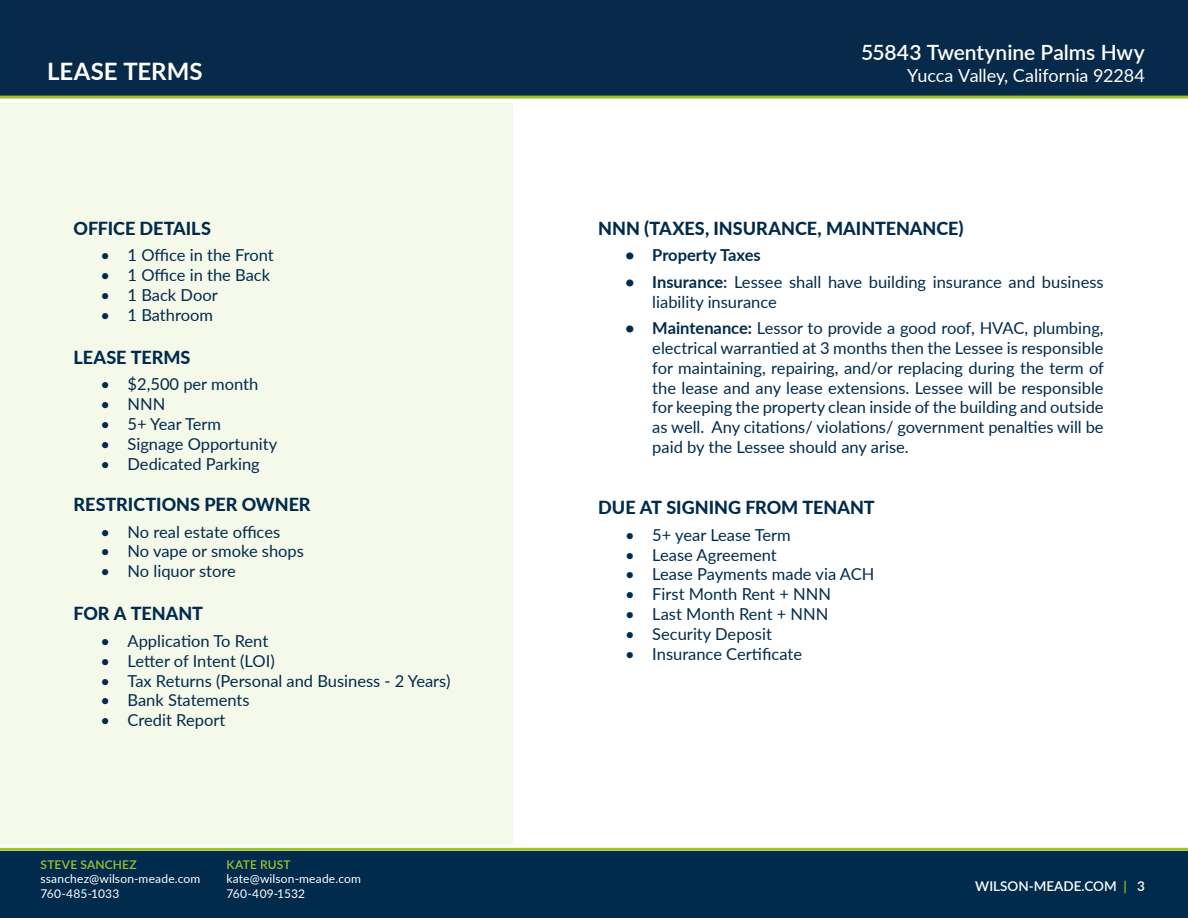
<style>
.page{position:relative;width:1188px;height:918px;background:#fff}
.page>*{position:absolute;margin:0;border:0;box-sizing:border-box;transform-origin:0 0}
.t1{font:700 24px "Lato";color:#fff}
.t2{font:600 21px "Lato";letter-spacing:-.005em;color:#fff}
.t3{font:800 18px "Lato";color:#012b4c}
.t4{font:18px "Lato";letter-spacing:-.005em;color:#fff}
.t5{font:16.5px/19.8px "Lato";color:#012b4c}
.t6{font:700 16.5px "Lato";color:#012b4c}
.t7{font:600 13.5px "Lato";color:#fff}
.t8{font:12px/14.4px "Lato";letter-spacing:.015em;color:#fff}
.t9{font:600 12px "Lato";letter-spacing:.015em;color:#9fc131}
.s1{font-weight:700}
.s2{font-weight:600}
.s3{color:#9fc131}
</style>
<div class="page">
<div style="left:0;top:851px;width:1188px;height:67px;background:#012b4c"></div>
<div style="left:0;top:0;width:1188px;height:96px;background:#082a4a"></div>
<hr style="left:0;top:96px;width:1188px;height:3px;background:#9fc131">
<hr style="left:0;top:848px;width:1188px;height:3px;background:#9fc131">
<div style="left:0;top:103px;width:513px;height:740px;background:#f5f9ea"></div>
<p class="t1" style="left:47px;top:54px;width:157px">LEASE TERMS</p>
<p class="t3" style="left:74px;top:215px;width:139px">OFFICE DETAILS</p>
<p class="t5" style="left:101px;top:245px;width:175px">• 1 Office in the Front</p>
<p class="t5" style="left:101px;top:265px;width:171px">• 1 Office in the Back</p>
<p class="t5" style="left:101px;top:284px;width:119px">• 1 Back Door</p>
<p class="t5" style="left:101px;top:304px;width:114px">• 1 Bathroom</p>
<p class="t3" style="left:74px;top:344px;width:118px">LEASE TERMS</p>
<p class="t5" style="left:101px;top:374px;width:159px">• $2,500 per month</p>
<p class="t5" style="left:101px;top:394px;width:66px">• NNN</p>
<p class="t5" style="left:101px;top:413px;width:122px">• 5+ Year Term</p>
<p class="t5" style="left:101px;top:433px;width:178px">• Signage Opportunity</p>
<p class="t5" style="left:101px;top:453px;width:161px">• Dedicated Parking</p>
<p class="t3" style="left:74px;top:491px;width:239px">RESTRICTIONS PER OWNER</p>
<p class="t5" style="left:101px;top:521px;width:181px">• No real estate offices</p>
<p class="t5" style="left:101px;top:541px;width:205px">• No vape or smoke shops</p>
<p class="t5" style="left:101px;top:561px;width:137px">• No liquor store</p>
<p class="t3" style="left:74px;top:600px;width:131px">FOR A TENANT</p>
<p class="t5" style="left:101px;top:630px;width:169px">• Application To Rent</p>
<p class="t5" style="left:101px;top:650px;width:176px">• Letter of Intent (LOI)</p>
<p class="t5" style="left:101px;top:670px;width:351px">• Tax Returns (Personal and Business - 2 Years)</p>
<p class="t5" style="left:101px;top:690px;width:151px">• Bank Statements</p>
<p class="t5" style="left:101px;top:710px;width:126px">• Credit Report</p>
<p class="t2" style="left:861px;top:37px;width:285px">55843 Twentynine Palms Hwy</p>
<p class="t4" style="left:907px;top:62px;width:239px">Yucca Valley, California 92284</p>
<p class="t3" style="left:598px;top:215px;width:367px">NNN (TAXES, INSURANCE, MAINTENANCE)</p>
<p class="t6" style="left:625px;top:243px;width:137px">• Property Taxes</p>
<p class="t5" style="left:652px;top:271px;width:453px;text-indent:-27px"><span class="s1">• Insurance</span><span class="s2">:</span> Lessee shall have building insurance and business liability insurance</p>
<p class="t5" style="left:652px;top:318px;width:453px;text-align:justify;text-indent:-27px"><span class="s1">• Maintenance:</span> Lessor to provide a good roof, HVAC, plumbing, electrical warrantied at 3 months then the Lessee is responsible for maintaining, repairing, and/or replacing during the term of the lease and any lease extensions. Lessee will be responsible for keeping the property clean inside of the building and outside as well. Any citations/ violations/ government penalties will be paid by the Lessee should any arise.</p>
<p class="t3" style="left:598px;top:494px;width:278px">DUE AT SIGNING FROM TENANT</p>
<p class="t5" style="left:625px;top:524px;width:167px">• 5+ year Lease Term</p>
<p class="t5" style="left:625px;top:544px;width:153px">• Lease Agreement</p>
<p class="t5" style="left:625px;top:564px;width:251px">• Lease Payments made via ACH</p>
<p class="t5" style="left:625px;top:584px;width:207px">• First Month Rent + NNN</p>
<p class="t5" style="left:625px;top:603px;width:205px">• Last Month Rent + NNN</p>
<p class="t5" style="left:625px;top:623px;width:148px">• Security Deposit</p>
<p class="t5" style="left:625px;top:643px;width:178px">• Insurance Certificate</p>
<p class="t9" style="left:40px;top:856px;width:98px">STEVE SANCHEZ</p>
<p class="t8" style="left:40px;top:871px;width:161px">ssanchez@wilson-meade.com<br>760-485-1033</p>
<p class="t7" style="left:975px;top:877px;width:171px">WILSON-MEADE.COM <span class="s3">|</span> 3</p>
<p class="t9" style="left:226px;top:856px;width:66px">KATE RUST</p>
<p class="t8" style="left:226px;top:871px;width:136px">kate@wilson-meade.com<br>760-409-1532</p>
</div>
